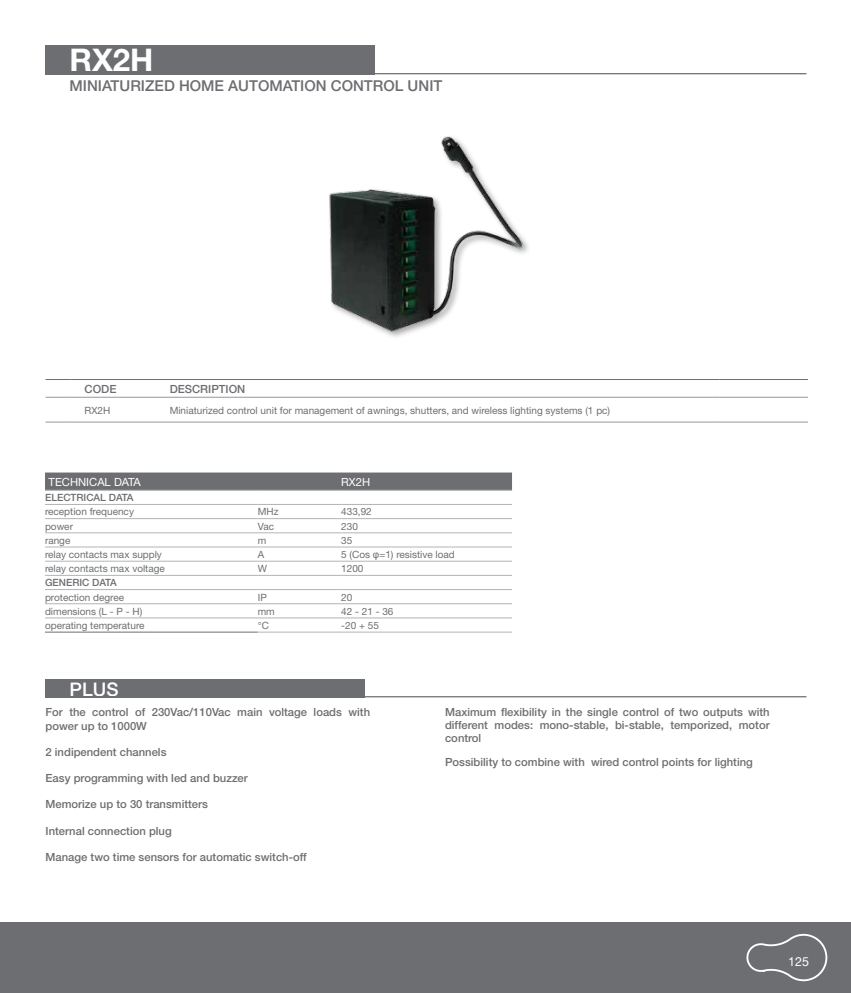
<style>
.page{position:relative;width:851px;height:993px;background:#fff}
.page>*{position:absolute;margin:0;border:0;box-sizing:border-box;transform-origin:0 0}
.t1{font:700 31.25px "Helvetica Neue";color:#fff}
.t2{font:500 18.75px "Helvetica Neue";color:#fff}
.t3{font:500 15px "Helvetica Neue";color:#6d6e71}
.t4{font:12.5px "Helvetica Neue";color:#fff}
.t5{font:500 11.25px/13.1px "Helvetica Neue";color:#6d6e71}
.t6{font:11.25px "Helvetica Neue";color:#fff}
.t7{font:10px "Helvetica Neue";color:#6d6e71}
.t8{font:500 10px "Helvetica Neue";color:#6d6e71}
.s1{font-family:"Arial"}
</style>
<div class="page">
<img style="left:329px;top:136px;width:196px;height:198px">
<div style="left:0;top:921px;width:850px;height:71px;background:#6d6e71"></div>
<div style="left:46px;top:45px;width:329px;height:29px;background:#6d6e71"></div>
<div style="left:46px;top:678px;width:318px;height:19px;background:#6d6e71"></div>
<hr style="left:46px;top:73px;width:760px;height:1px;background:#6d6e71">
<hr style="left:46px;top:696px;width:760px;height:1px;background:#6d6e71">
<svg style="left:46px;top:379px;width:24px;height:1px"></svg>
<hr style="left:70px;top:379px;width:89px;height:1px;background:#6d6e71">
<hr style="left:159px;top:379px;width:560px;height:1px;background:#6d6e71">
<hr style="left:719px;top:379px;width:88px;height:1px;background:#6d6e71">
<svg style="left:46px;top:397px;width:24px;height:1px"></svg>
<hr style="left:70px;top:397px;width:89px;height:1px;background:#95979a">
<hr style="left:159px;top:397px;width:560px;height:1px;background:#95979a">
<hr style="left:719px;top:397px;width:88px;height:1px;background:#95979a">
<svg style="left:46px;top:421px;width:24px;height:1px"></svg>
<hr style="left:70px;top:421px;width:89px;height:1px;background:#95979a">
<hr style="left:159px;top:421px;width:560px;height:1px;background:#95979a">
<hr style="left:719px;top:421px;width:88px;height:1px;background:#95979a">
<svg style="left:45px;top:472px;width:467px;height:18px;background:#727376"></svg>
<hr style="left:45px;top:490px;width:213px;height:1px;background:#b1b4b6">
<hr style="left:258px;top:490px;width:83px;height:1px;background:#b1b4b6">
<hr style="left:341px;top:490px;width:171px;height:1px;background:#b1b4b6">
<hr style="left:45px;top:504px;width:213px;height:1px;background:#b1b4b6">
<hr style="left:341px;top:504px;width:171px;height:1px;background:#b1b4b6">
<hr style="left:45px;top:518px;width:213px;height:1px;background:#b1b4b6">
<hr style="left:341px;top:518px;width:171px;height:1px;background:#b1b4b6">
<hr style="left:45px;top:532px;width:213px;height:1px;background:#b1b4b6">
<hr style="left:258px;top:532px;width:83px;height:1px;background:#b1b4b6">
<hr style="left:341px;top:532px;width:171px;height:1px;background:#b1b4b6">
<hr style="left:45px;top:546px;width:213px;height:1px;background:#b1b4b6">
<hr style="left:258px;top:546px;width:83px;height:1px;background:#b1b4b6">
<hr style="left:341px;top:546px;width:171px;height:1px;background:#b1b4b6">
<hr style="left:45px;top:560px;width:213px;height:1px;background:#b1b4b6">
<hr style="left:258px;top:560px;width:83px;height:1px;background:#b1b4b6">
<hr style="left:341px;top:560px;width:171px;height:1px;background:#b1b4b6">
<hr style="left:45px;top:575px;width:213px;height:1px;background:#b1b4b6">
<hr style="left:258px;top:575px;width:83px;height:1px;background:#b1b4b6">
<hr style="left:341px;top:575px;width:171px;height:1px;background:#b1b4b6">
<hr style="left:45px;top:589px;width:213px;height:1px;background:#b1b4b6">
<hr style="left:258px;top:589px;width:83px;height:1px;background:#b1b4b6">
<hr style="left:341px;top:589px;width:171px;height:1px;background:#b1b4b6">
<hr style="left:45px;top:603px;width:213px;height:1px;background:#b1b4b6">
<hr style="left:258px;top:603px;width:83px;height:1px;background:#b1b4b6">
<hr style="left:341px;top:603px;width:171px;height:1px;background:#b1b4b6">
<hr style="left:45px;top:617px;width:213px;height:1px;background:#b1b4b6">
<hr style="left:258px;top:617px;width:83px;height:1px;background:#b1b4b6">
<hr style="left:341px;top:617px;width:171px;height:1px;background:#b1b4b6">
<hr style="left:258px;top:504px;width:83px;height:1px;background:#b1b4b6">
<hr style="left:258px;top:518px;width:83px;height:1px;background:#b1b4b6">
<hr style="left:45px;top:631px;width:213px;height:1px;background:#6d6e71">
<hr style="left:258px;top:631px;width:83px;height:1px;background:#b1b4b6">
<hr style="left:341px;top:631px;width:171px;height:1px;background:#b1b4b6">
<svg style="left:746px;top:933px;width:82px;height:48px"></svg>
<h1 class="t1" style="left:69px;top:41px;width:85px">RX2H</h1>
<h3 class="t3" style="left:69px;top:76px;width:374px">MINIATURIZED HOME AUTOMATION CONTROL UNIT</h3>
<p class="t5" style="left:85px;top:382px;width:33px">CODE</p>
<p class="t5" style="left:170px;top:382px;width:77px">DESCRIPTION</p>
<p class="t7" style="left:85px;top:404px;width:27px">RX2H</p>
<p class="t7" style="left:170px;top:404px;width:442px">Miniaturized control unit for management of awnings, shutters, and wireless lighting systems (1 pc)</p>
<p class="t6" style="left:49px;top:475px;width:94px">TECHNICAL DATA</p>
<p class="t6" style="left:341px;top:475px;width:30px">RX2H</p>
<p class="t8" style="left:45px;top:491px;width:90px">ELECTRICAL DATA</p>
<p class="t7" style="left:45px;top:506px;width:90px">reception frequency</p>
<p class="t7" style="left:258px;top:506px;width:22px">MHz</p>
<p class="t7" style="left:341px;top:506px;width:32px">433,92</p>
<p class="t7" style="left:45px;top:520px;width:29px">power</p>
<p class="t7" style="left:258px;top:520px;width:18px">Vac</p>
<p class="t7" style="left:341px;top:520px;width:18px">230</p>
<p class="t7" style="left:45px;top:534px;width:27px">range</p>
<p class="t7" style="left:258px;top:534px;width:10px">m</p>
<p class="t7" style="left:341px;top:534px;width:13px">35</p>
<p class="t7" style="left:45px;top:548px;width:118px">relay contacts max supply</p>
<p class="t7" style="left:258px;top:548px;width:8px">A</p>
<p class="t7" style="left:341px;top:548px;width:115px">5 (Cos <span class="s1">φ</span>=1) resistive load</p>
<p class="t7" style="left:45px;top:562px;width:121px">relay contacts max voltage</p>
<p class="t7" style="left:258px;top:562px;width:11px">W</p>
<p class="t7" style="left:341px;top:562px;width:24px">1200</p>
<p class="t8" style="left:45px;top:576px;width:73px">GENERIC DATA</p>
<p class="t7" style="left:45px;top:591px;width:81px">protection degree</p>
<p class="t7" style="left:258px;top:591px;width:11px">IP</p>
<p class="t7" style="left:341px;top:591px;width:13px">20</p>
<p class="t7" style="left:45px;top:605px;width:99px">dimensions (L - P - H)</p>
<p class="t7" style="left:258px;top:605px;width:19px">mm</p>
<p class="t7" style="left:341px;top:605px;width:54px">42 - 21 - 36</p>
<p class="t7" style="left:45px;top:619px;width:101px">operating temperature</p>
<p class="t7" style="left:258px;top:619px;width:13px">°C</p>
<p class="t7" style="left:341px;top:619px;width:39px">-20 + 55</p>
<h2 class="t2" style="left:69px;top:677px;width:50px">PLUS</h2>
<p class="t5" style="left:46px;top:705px;width:326px">For the control of 230Vac/110Vac main voltage loads with power up to 1000W</p>
<p class="t5" style="left:46px;top:745px;width:122px">2 indipendent channels</p>
<p class="t5" style="left:46px;top:771px;width:204px">Easy programming with led and buzzer</p>
<p class="t5" style="left:46px;top:797px;width:164px">Memorize up to 30 transmitters</p>
<p class="t5" style="left:46px;top:823px;width:128px">Internal connection plug</p>
<p class="t5" style="left:46px;top:850px;width:262px">Manage two time sensors for automatic switch-off</p>
<p class="t5" style="left:445px;top:705px;width:326px;text-align:justify">Maximum flexibility in the single control of two outputs with different modes: mono-stable, bi-stable, temporized, motor control</p>
<p class="t5" style="left:445px;top:754px;width:309px">Possibility to combine with wired control points for lighting</p>
<p class="t4" style="left:788px;top:953px;width:22px">125</p>
</div>
